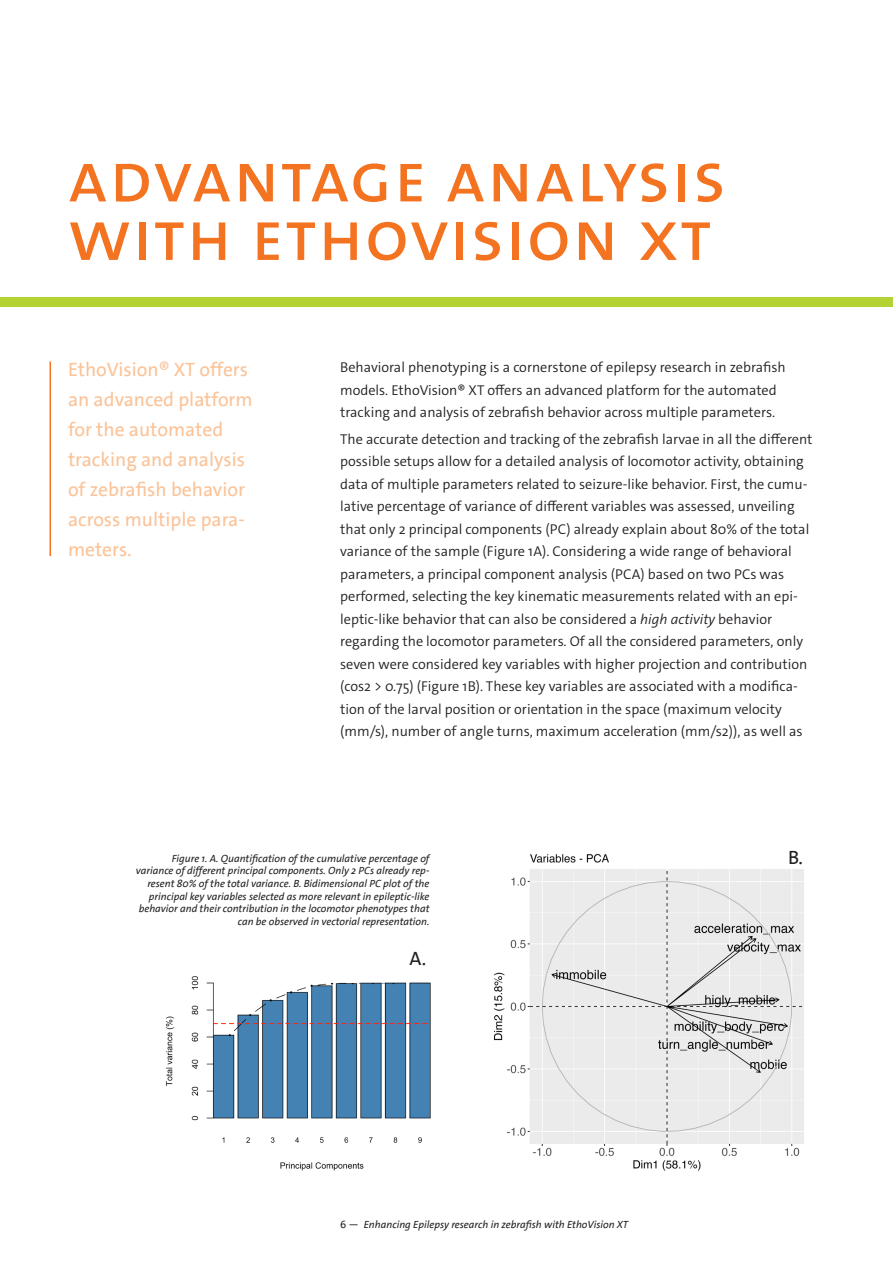
<style>
.page{position:relative;width:893px;height:1263px;background:#fff}
.page>*{position:absolute;margin:0;border:0;box-sizing:border-box;transform-origin:0 0}
.Paragraph_-_Title{font:72px/58.5px "The Sans Caps";letter-spacing:.025em;color:#f47321}
.t1{font:19.5px/30px "The Sans";color:#fbc398}
.t2{font:19.5px "The Sans";color:#231f20}
.Broodtekst{font:300 14.25px/22.5px "The Sans C2 s";color:#231f20}
.t3{font:italic 10.5px/12.6px "The Sans";color:#231f20;text-align:right}
.s1{font-style:italic}
.s2{font-style:normal}
</style>
<div class="page">
<div style="left:0;top:298px;width:893px;height:9px;background:#b3d234"></div>
<hr style="left:50px;top:361px;width:1px;height:195px;background:#f47321">
<img style="left:165px;top:976px;width:266px;height:195px">
<img style="left:493px;top:854px;width:311px;height:317px">
<p class="Paragraph_-_Title" style="left:68px;top:148px;width:659px">advantage analysis with ethovision xt</p>
<p class="t1" style="left:68px;top:354px;width:186px">EthoVision® XT offers an advanced platform for the automated tracking and analysis of zebrafish behavior across multiple para&shy;meters.</p>
<p class="Broodtekst" style="left:340px;top:356px;width:447px">Behavioral phenotyping is a cornerstone of epilepsy research in zebrafish models. EthoVision® XT offers an advanced platform for the automated tracking and analysis of zebrafish behavior across multiple parameters.</p>
<p class="Broodtekst" style="left:340px;top:428px;width:474px">The accurate detection and tracking of the zebrafish larvae in all the different possible setups allow for a detailed analysis of locomotor activity, obtaining data of multiple parameters related to seizure-like behavior. First, the cumu&shy;lative percentage of variance of different variables was assessed, unveiling that only 2 principal components (PC) already explain about 80% of the total variance of the sample (Figure 1A). Considering a wide range of behavioral parameters, a principal component analysis (PCA) based on two PCs was performed, selecting the key kinematic measurements related with an epi&shy;leptic-like behavior that can also be considered a <span class="s1">high activity</span> behavior regarding the locomotor parameters. Of all the considered parameters, only seven were considered key variables with higher projection and contribution (cos2 &gt; 0.75) (Figure 1B). These key variables are associated with a modifica&shy;tion of the larval position or orientation in the space (maximum velocity (mm/s), number of angle turns, maximum acceleration (mm/s2)), as well as</p>
<p class="t3" style="left:136px;top:852px;width:295px">Figure 1. A. Quantification of the cumulative percentage of variance of different principal components. Only 2 PCs already rep&shy;resent 80% of the total variance. B. Bidimensional PC plot of the principal key variables selected as more relevant in epileptic-like behavior and their contribution in the locomotor phenotypes that can be observed in vectorial representation.</p>
<p class="t2" style="left:409px;top:946px;width:18px">A.</p>
<p class="t3" style="left:340px;top:1218px;width:289px"><span class="s2">6 —</span> Enhancing Epilepsy research in zebrafish with EthoVision XT</p>
<p class="t2" style="left:788px;top:845px;width:16px">B.</p>
</div>
